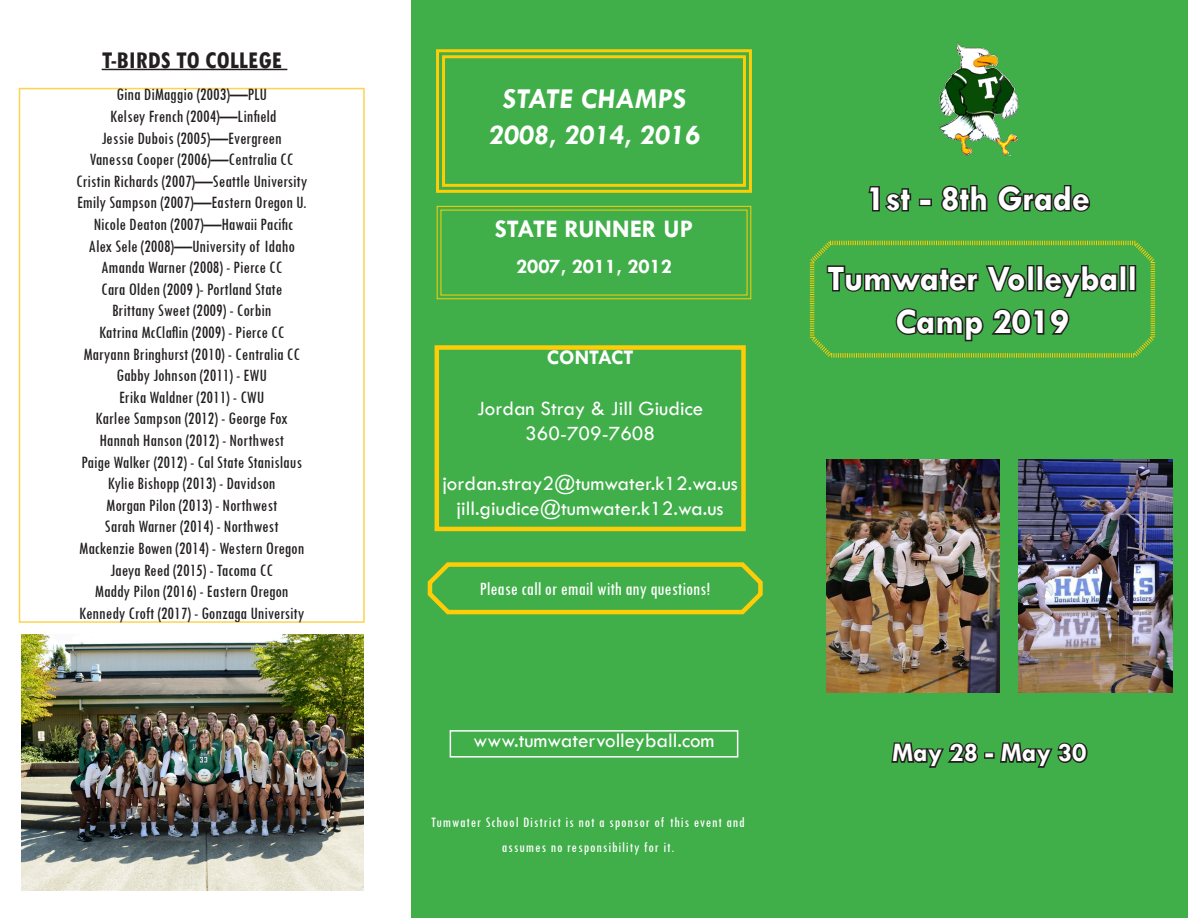
<style>
.page{position:relative;width:1188px;height:918px;background:#fff}
.page>*{position:absolute;margin:0;border:0;box-sizing:border-box;transform-origin:0 0}
.t1{font:700 36px/43.2px "Tw Cen";color:#fff;text-align:center}
.t2{font:700 29.1px "Tw Cen";color:#fff}
.t3{font:700 27px "Tw Cen";color:#fff}
.t4{font:700 condensed 25.5px "Tw Cen";color:#231f20}
.t5{font:700 25.5px "Tw Cen";color:#fff}
.t6{font:21px "Tw Cen";color:#fff}
.t7{font:700 21px "Tw Cen";color:#fff}
.t8{font:condensed 19.5px "Tw Cen";color:#fff}
.t9{font:condensed 18px "Tw Cen";color:#231f20}
.t10{font:condensed 15px/25.2px "Tw Cen";letter-spacing:.06em;color:#fff;text-align:center}
</style>
<div class="page">
<div style="left:411px;top:0;width:777px;height:918px;background:#40ae49"></div>
<svg style="left:809px;top:240px;width:347px;height:118px"></svg>
<svg style="left:891px;top:742px;width:87px;height:26px"></svg>
<div style="left:984px;top:752px;width:11px;height:7px;border:3px solid #231f20"></div>
<svg style="left:1000px;top:742px;width:88px;height:26px"></svg>
<div style="left:435px;top:345px;width:311px;height:186px;border:4px solid #fecd08"></div>
<svg style="left:427px;top:562px;width:336px;height:53px"></svg>
<div style="left:450px;top:730px;width:288px;height:28px;border:2px solid #fff"></div>
<svg style="left:436px;top:49px;width:316px;height:144px"></svg>
<div style="left:442px;top:55px;width:304px;height:132px;border:3px solid #fecd08"></div>
<svg style="left:436px;top:206px;width:316px;height:94px"></svg>
<hr style="left:102px;top:69px;width:185px;height:1px;background:#231f20">
<img style="left:826px;top:459px;width:174px;height:234px">
<img style="left:1019px;top:459px;width:154px;height:234px">
<div style="left:19px;top:88px;width:346px;height:535px;border:2px solid #fed350"></div>
<img style="left:21px;top:634px;width:343px;height:256px">
<svg style="left:868px;top:186px;width:44px;height:26px"></svg>
<div style="left:919px;top:199px;width:13px;height:7px;border:3px solid #231f20"></div>
<svg style="left:941px;top:185px;width:47px;height:27px"></svg>
<svg style="left:997px;top:185px;width:94px;height:27px"></svg>
<img style="left:939px;top:42px;width:80px;height:114px">
<p class="t4" style="left:102px;top:44px;width:182px">T-BIRDS TO COLLEGE</p>
<p class="t9" style="left:117px;top:84px;width:152px">Gina DiMaggio (2003)—PLU</p>
<p class="t9" style="left:110px;top:105px;width:168px">Kelsey French (2004)—Linfield</p>
<p class="t9" style="left:102px;top:127px;width:182px">Jessie Dubois (2005)—Evergreen</p>
<p class="t9" style="left:90px;top:149px;width:205px">Vanessa Cooper (2006)—Centralia CC</p>
<p class="t9" style="left:76px;top:170px;width:233px">Cristin Richards (2007)—Seattle University</p>
<p class="t9" style="left:77px;top:192px;width:231px">Emily Sampson (2007)—Eastern Oregon U.</p>
<p class="t9" style="left:94px;top:213px;width:201px">Nicole Deaton (2007)—Hawaii Pacific</p>
<p class="t9" style="left:88px;top:235px;width:208px">Alex Sele (2008)—University of Idaho</p>
<p class="t9" style="left:101px;top:257px;width:183px">Amanda Warner (2008) - Pierce CC</p>
<p class="t9" style="left:101px;top:278px;width:183px">Cara Olden (2009 )- Portland State</p>
<p class="t9" style="left:112px;top:300px;width:161px">Brittany Sweet (2009) - Corbin</p>
<p class="t9" style="left:99px;top:321px;width:187px">Katrina McClaflin (2009) - Pierce CC</p>
<p class="t9" style="left:83px;top:343px;width:218px">Maryann Bringhurst (2010) - Centralia CC</p>
<p class="t9" style="left:117px;top:365px;width:152px">Gabby Johnson (2011) - EWU</p>
<p class="t9" style="left:119px;top:386px;width:147px">Erika Waldner (2011) - CWU</p>
<p class="t9" style="left:96px;top:408px;width:194px">Karlee Sampson (2012) - George Fox</p>
<p class="t9" style="left:99px;top:429px;width:186px">Hannah Hanson (2012) - Northwest</p>
<p class="t9" style="left:81px;top:451px;width:222px">Paige Walker (2012) - Cal State Stanislaus</p>
<p class="t9" style="left:108px;top:473px;width:169px">Kylie Bishopp (2013) - Davidson</p>
<p class="t9" style="left:106px;top:494px;width:172px">Morgan Pilon (2013) - Northwest</p>
<p class="t9" style="left:105px;top:516px;width:175px">Sarah Warner (2014) - Northwest</p>
<p class="t9" style="left:79px;top:537px;width:227px">Mackenzie Bowen (2014) - Western Oregon</p>
<p class="t9" style="left:111px;top:559px;width:164px">Jaeya Reed (2015) - Tacoma CC</p>
<p class="t9" style="left:95px;top:581px;width:195px">Maddy Pilon (2016) - Eastern Oregon</p>
<p class="t9" style="left:79px;top:602px;width:227px">Kennedy Croft (2017) - Gonzaga University</p>
<p class="t2" style="left:502px;top:81px;width:188px">STATE CHAMPS</p>
<p class="t2" style="left:488px;top:117px;width:216px">2008, 2014, 2016</p>
<p class="t5" style="left:495px;top:214px;width:200px">STATE RUNNER UP</p>
<p class="t7" style="left:516px;top:254px;width:157px">2007, 2011, 2012</p>
<p class="t7" style="left:547px;top:345px;width:88px">CONTACT</p>
<p class="t6" style="left:477px;top:395px;width:228px">Jordan Stray &amp; Jill Giudice</p>
<p class="t6" style="left:525px;top:421px;width:131px">360-709-7608</p>
<p class="t6" style="left:442px;top:471px;width:297px">jordan.stray2@tumwater.k12.wa.us</p>
<p class="t6" style="left:457px;top:496px;width:268px">jill.giudice@tumwater.k12.wa.us</p>
<p class="t8" style="left:480px;top:577px;width:232px">Please call or email with any questions!</p>
<p class="t6" style="left:473px;top:728px;width:243px">www.tumwatervolleyball.com</p>
<p class="t10" style="left:431px;top:809px;width:315px">Tumwater School District is not a sponsor of this event and assumes no responsibility for it.</p>
<p class="t1" style="left:866px;top:176px;width:225px">1st - 8th Grade</p>
<p class="t1" style="left:828px;top:256px;width:311px">Tumwater Volleyball<br>Camp 2019</p>
<p class="t3" style="left:892px;top:737px;width:196px">May 28 - May 30</p>
</div>
